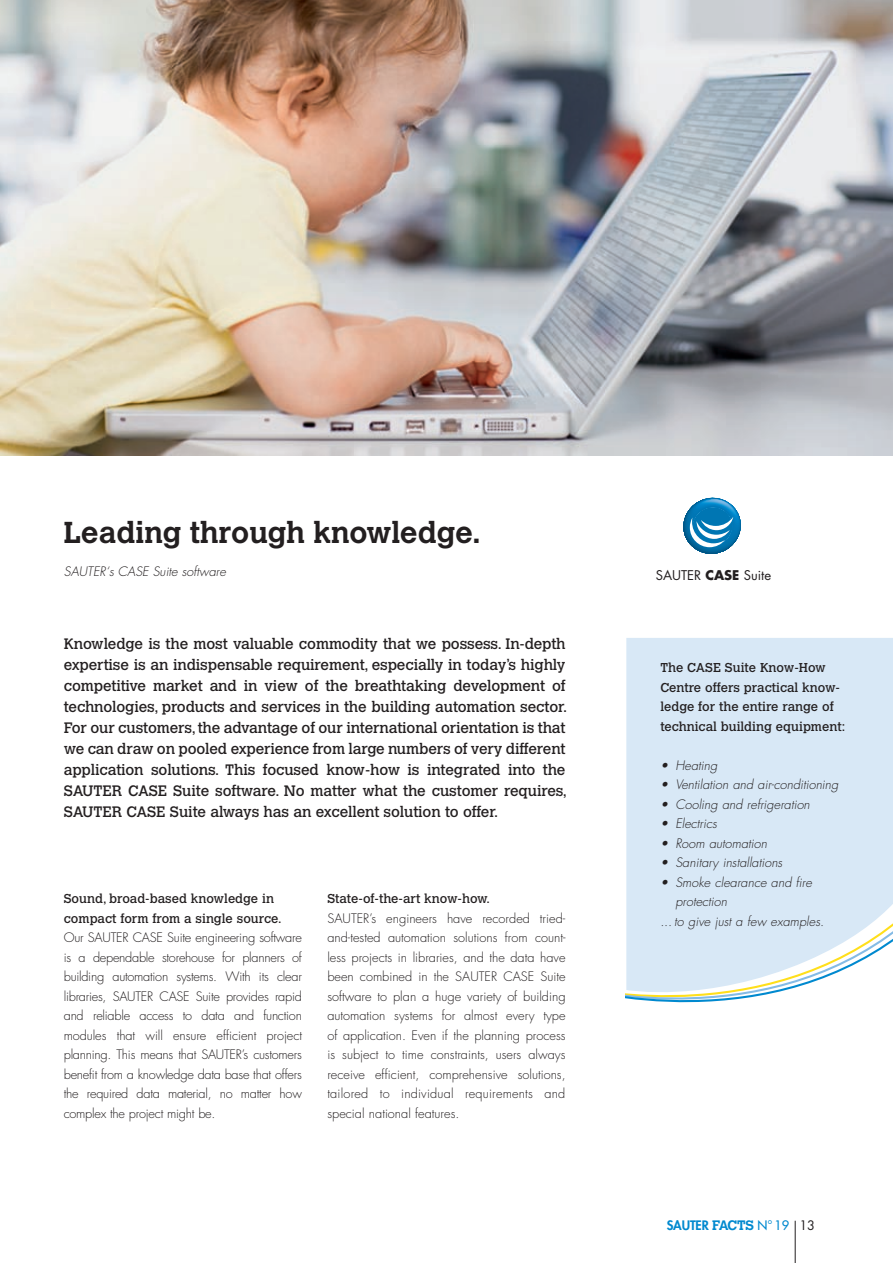
<style>
.page{position:relative;width:893px;height:1263px;background:#fff}
.page>*{position:absolute;margin:0;border:0;box-sizing:border-box;transform-origin:0 0}
.t1{font:700 30px "Calvert";color:#231f20}
.t2{font:15px/21px "Calvert";letter-spacing:-.01em;color:#231f20;text-align:justify}
.t3{font:13.05px "Futura";color:#231f20}
.t4{font:300 12.75px/19.5px "Futura";letter-spacing:-.01em;color:#231f20;text-align:justify}
.t5{font:italic 300 12.75px "Futura";color:#231f20}
.t6{font:12.75px/19.5px "Calvert";color:#231f20}
.t7{font:800 12.75px "Futura";letter-spacing:-.01em;color:#0089cf}
.s1{font-weight:700}
.s2{font-family:"Calvert";font-weight:700;font-size:13.65px}
.s3{font-weight:400}
.s4{font-weight:400;color:#231f20}
</style>
<div class="page">
<hr style="left:0;top:455px;width:1px;height:808px;background:#d8e8f6">
<img style="left:0;top:0;width:893px;height:455px">
<div style="left:626px;top:638px;width:267px;height:265px;background:#d8e8f6"></div>
<svg style="left:625px;top:903px;width:268px;height:100px"></svg>
<svg style="left:683px;top:497px;width:58px;height:57px"></svg>
<hr style="left:795px;top:1221px;width:1px;height:42px;background:#231f20">
<h1 class="t1" style="left:64px;top:513px;width:419px">Leading through knowledge.</h1>
<p class="t5" style="left:64px;top:563px;width:164px">SAUTER‘s CASE Suite software</p>
<p class="t2" style="left:64px;top:633px;width:505px">Knowledge is the most valuable commodity that we possess. In-depth expertise is an indispensable requirement, especially in today’s highly competitive market and in view of the breathtaking development of technologies, products and services in the building automation sector.<br>For our customers, the advantage of our international orientation is that we can draw on pooled experience from large numbers of very different application solutions. This focused know-how is integrated into the SAUTER CASE Suite software. No matter what the customer requires, SAUTER CASE Suite always has an excellent solution to offer.</p>
<p class="t6" style="left:64px;top:889px;width:219px">Sound, broad-based knowledge in compact form from a single source.</p>
<p class="t4" style="left:64px;top:928px;width:240px">Our SAUTER CASE Suite engineering software is a dependable storehouse for planners of building automation systems. With its clear libraries, SAUTER CASE Suite provides rapid and reliable access to data and function modules that will ensure efficient project planning. This means that SAUTER’s customers benefit from a knowledge data base that offers the required data material, no matter how complex the project might be.</p>
<p class="t6" style="left:327px;top:889px;width:164px">State-of-the-art know-how.</p>
<p class="t4" style="left:327px;top:908px;width:240px">SAUTER’s engineers have recorded tried&shy;and-tested automation solutions from count&shy;less projects in libraries, and the data have been combined in the SAUTER CASE Suite software to plan a huge variety of building automation systems for almost every type of application. Even if the planning process is subject to time constraints, users always receive efficient, comprehensive solutions, tailored to individual requirements and special national features.</p>
<p class="t3" style="left:656px;top:566px;width:117px">SAUTER <span class="s1">CASE</span> Suite</p>
<p class="t6" style="left:660px;top:658px;width:186px">The CASE Suite Know-How<br>Centre offers practical know&shy;ledge for the entire range of technical building equipment:</p>
<p class="t5" style="left:660px;top:757px;width:58px">• Heating</p>
<p class="t5" style="left:660px;top:776px;width:180px">• Ventilation and air-conditioning</p>
<p class="t5" style="left:660px;top:796px;width:151px">• Cooling and refrigeration</p>
<p class="t5" style="left:660px;top:815px;width:58px">• Electrics</p>
<p class="t5" style="left:660px;top:835px;width:108px">• Room automation</p>
<p class="t5" style="left:660px;top:854px;width:124px">• Sanitary installations</p>
<p class="t5" style="left:660px;top:874px;width:153px">• Smoke clearance and fire</p>
<p class="t5" style="left:675px;top:893px;width:53px">protection</p>
<p class="t5" style="left:660px;top:913px;width:165px">... to give just a few examples.</p>
<p class="t7" style="left:667px;top:1217px;width:150px">SAUTER <span class="s2">Facts</span> <span class="s3">N°19</span> <span class="s4">13</span></p>
</div>
